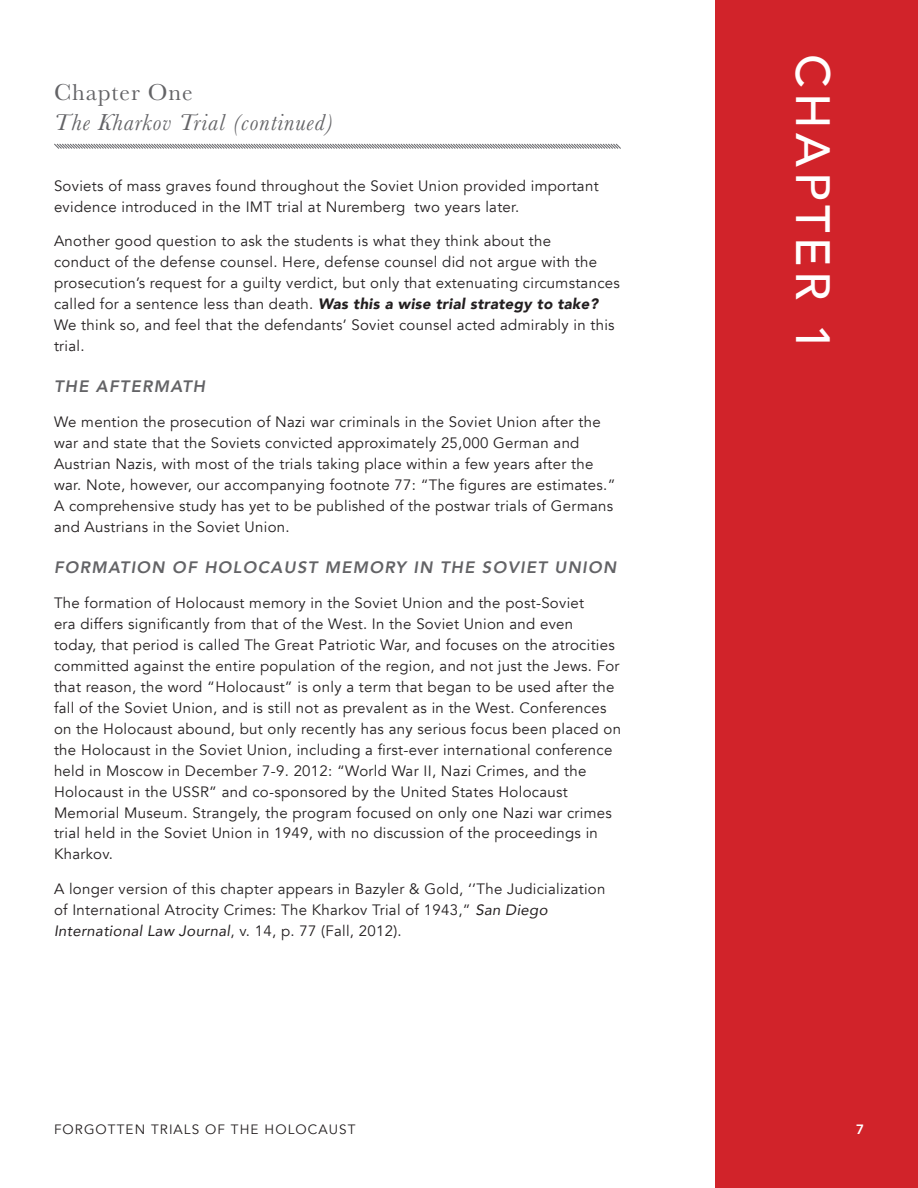
<style>
.page{position:relative;width:918px;height:1188px;background:#fff}
.page>*{position:absolute;margin:0;border:0;box-sizing:border-box;transform-origin:0 0}
.t1{font:500 48px "Avenir";letter-spacing:.1em;color:#fff}
.t2{font:italic 24px "Baskerville";letter-spacing:.04em;color:#636366}
.t3{font:24px "Baskerville";letter-spacing:.04em;color:#636366}
.t4{font:italic 800 16.5px "Avenir";letter-spacing:.08em;color:#636366}
.t5{font:15px/21px "Avenir";letter-spacing:.02em;color:#231f20}
.t6{font:13.5px "Avenir";letter-spacing:.08em;color:#231f20}
.t7{font:800 13.5px "Avenir";color:#fff}
.s1{font-weight:900;font-style:italic}
.s2{font-style:italic}
</style>
<div class="page">
<div style="left:716px;top:0;width:202px;height:1188px;background:#d1232a"></div>
<svg style="left:54px;top:143px;width:567px;height:6px"></svg>
<h2 class="t3" style="left:54px;top:77px;width:140px">Chapter One</h2>
<h2 class="t2" style="left:54px;top:106px;width:281px">The Kharkov Trial (continued)</h2>
<p class="t5" style="left:54px;top:175px;width:546px">Soviets of mass graves found throughout the Soviet Union provided important evidence introduced in the IMT trial at Nuremberg two years later.</p>
<p class="t5" style="left:54px;top:231px;width:567px">Another good question to ask the students is what they think about the<br>conduct of the defense counsel. Here, defense counsel did not argue with the prosecution’s request for a guilty verdict, but only that extenuating circumstances called for a sentence less than death. <span class="s1">Was this a wise trial strategy to take?<br></span>We think so, and feel that the defendants’ Soviet counsel acted admirably in this trial.</p>
<p class="t4" style="left:54px;top:377px;width:153px">THE AFTERMATH</p>
<p class="t5" style="left:54px;top:411px;width:563px">We mention the prosecution of Nazi war criminals in the Soviet Union after the war and state that the Soviets convicted approximately 25,000 German and Austrian Nazis, with most of the trials taking place within a few years after the war. Note, however, our accompanying footnote 77: “The figures are estimates.” A comprehensive study has yet to be published of the postwar trials of Germans and Austrians in the Soviet Union.</p>
<p class="t4" style="left:54px;top:557px;width:564px">FORMATION OF HOLOCAUST MEMORY IN THE SOVIET UNION</p>
<p class="t5" style="left:54px;top:592px;width:569px">The formation of Holocaust memory in the Soviet Union and the post-Soviet<br>era differs significantly from that of the West. In the Soviet Union and even<br>today, that period is called The Great Patriotic War, and focuses on the atrocities committed against the entire population of the region, and not just the Jews. For that reason, the word “Holocaust” is only a term that began to be used after the fall of the Soviet Union, and is still not as prevalent as in the West. Conferences on the Holocaust abound, but only recently has any serious focus been placed on the Holocaust in the Soviet Union, including a first-ever international conference held in Moscow in December 7-9. 2012: “World War II, Nazi Crimes, and the Holocaust in the USSR” and co-sponsored by the United States Holocaust Memorial Museum. Strangely, the program focused on only one Nazi war crimes trial held in the Soviet Union in 1949, with no discussion of the proceedings in Kharkov.</p>
<p class="t5" style="left:54px;top:879px;width:553px">A longer version of this chapter appears in Bazyler &amp; Gold, ‘’The Judicialization of International Atrocity Crimes: The Kharkov Trial of 1943,” <span class="s2">San Diego<br>International Law Journal</span>, v. 14, p. 77 (Fall, 2012).</p>
<h1 class="t1" style="left:854px;top:54px;width:298px;rotate:90deg">CHAPTER 1</h1>
<p class="t6" style="left:54px;top:1121px;width:303px">FORGOTTEN TRIALS OF THE HOLOCAUST</p>
<p class="t7" style="left:856px;top:1119px;width:9px">7</p>
</div>
